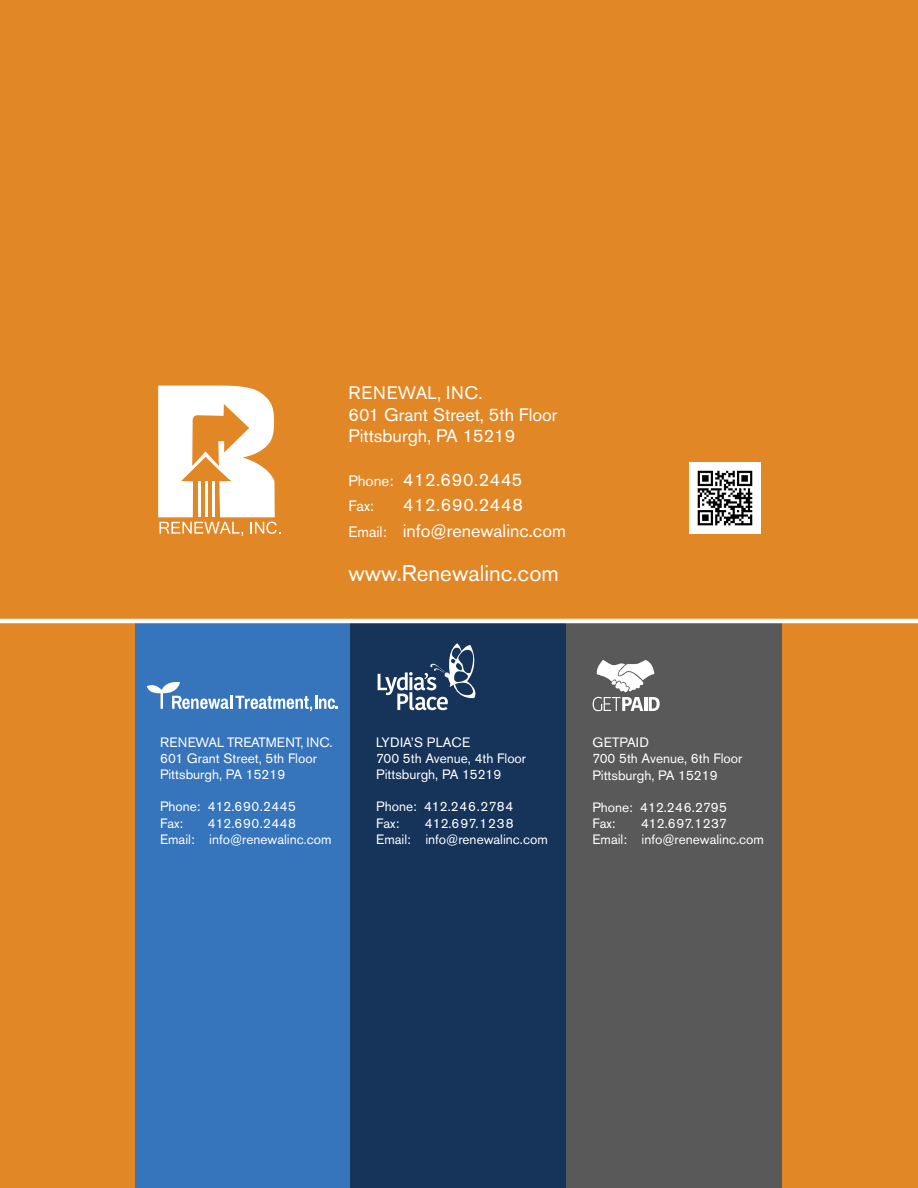
<style>
.page{position:relative;width:918px;height:1188px;background:#e28725}
.page>*{position:absolute;margin:0;border:0;box-sizing:border-box;transform-origin:0 0}
.t1{font:22.5px "Akzidenz Grotesk Pro";color:#fff}
.t2{font:18px/21.6px "Akzidenz Grotesk Pro";color:#fff}
.t3{font:18px "Akzidenz Grotesk Pro";letter-spacing:.025em;color:#fff}
.t4{font:18px "Akzidenz Grotesk Pro";letter-spacing:.04em;color:#fff}
.t5{font:15px "Akzidenz Grotesk Pro";color:#fff}
.t6{font:13.5px/16.2px "Akzidenz Grotesk Pro";color:#fff}
.t7{font:13.5px "Akzidenz Grotesk Pro";letter-spacing:.045em;color:#fff}
.t8{font:13.5px "Akzidenz Grotesk Pro";letter-spacing:.06em;color:#fff}
.s1{font-size:15px}
</style>
<div class="page">
<svg style="left:158px;top:386px;width:123px;height:150px"></svg>
<div style="left:135px;top:621px;width:216px;height:567px;background:#3674bb"></div>
<svg style="left:147px;top:682px;width:191px;height:29px"></svg>
<div style="left:350px;top:620px;width:216px;height:568px;background:#16335a"></div>
<svg style="left:378px;top:643px;width:98px;height:67px"></svg>
<div style="left:566px;top:620px;width:216px;height:568px;background:#595959"></div>
<svg style="left:593px;top:660px;width:67px;height:51px"></svg>
<hr style="left:0;top:619px;width:918px;height:4px;background:#fff">
<img style="left:689px;top:463px;width:71px;height:70px">
<p class="t4" style="left:349px;top:381px;width:135px">RENEWAL, INC.</p>
<p class="t2" style="left:348px;top:404px;width:211px">601 Grant Street, 5th Floor<br>Pittsburgh, PA 15219</p>
<p class="t3" style="left:348px;top:468px;width:176px"><span class="s1">Phone:</span> 412.690.2445</p>
<p class="t5" style="left:348px;top:496px;width:27px">Fax:</p>
<p class="t2" style="left:348px;top:492px;width:219px;line-height:25.5px;text-indent:55px">412.690.2448<br><span class="s1">Email:</span> info@renewalinc.com</p>
<p class="t1" style="left:348px;top:558px;width:212px">www.Renewalinc.com</p>
<p class="t6" style="left:160px;top:734px;width:174px">RENEWAL TREATMENT, INC.</p>
<p class="t6" style="left:160px;top:750px;width:158px">601 Grant Street, 5th Floor<br>Pittsburgh, PA 15219</p>
<p class="t6" style="left:160px;top:799px;width:137px">Phone: 412.690.2445</p>
<p class="t6" style="left:160px;top:815px;width:25px">Fax:</p>
<p class="t7" style="left:208px;top:814px;width:90px">412.690.2448</p>
<p class="t6" style="left:160px;top:831px;width:173px">Email: info@renewalinc.com</p>
<p class="t6" style="left:376px;top:734px;width:96px">LYDIA’S PLACE</p>
<p class="t6" style="left:376px;top:750px;width:151px">700 5th Avenue, 4th Floor</p>
<p class="t6" style="left:376px;top:766px;width:127px">Pittsburgh, PA 15219</p>
<p class="t6" style="left:376px;top:799px;width:139px">Phone: 412.246.2784</p>
<p class="t6" style="left:376px;top:815px;width:25px">Fax:</p>
<p class="t8" style="left:425px;top:814px;width:90px">412.697.1238</p>
<p class="t6" style="left:376px;top:831px;width:173px">Email: info@renewalinc.com</p>
<p class="t6" style="left:592px;top:734px;width:58px">GETPAID</p>
<p class="t6" style="left:592px;top:751px;width:151px">700 5th Avenue, 6th Floor</p>
<p class="t6" style="left:592px;top:767px;width:127px">Pittsburgh, PA 15219</p>
<p class="t6" style="left:592px;top:799px;width:136px">Phone: 412.246.2795</p>
<p class="t6" style="left:592px;top:815px;width:25px">Fax:</p>
<p class="t6" style="left:641px;top:815px;width:87px">412.697.1237</p>
<p class="t6" style="left:592px;top:832px;width:173px">Email: info@renewalinc.com</p>
</div>
